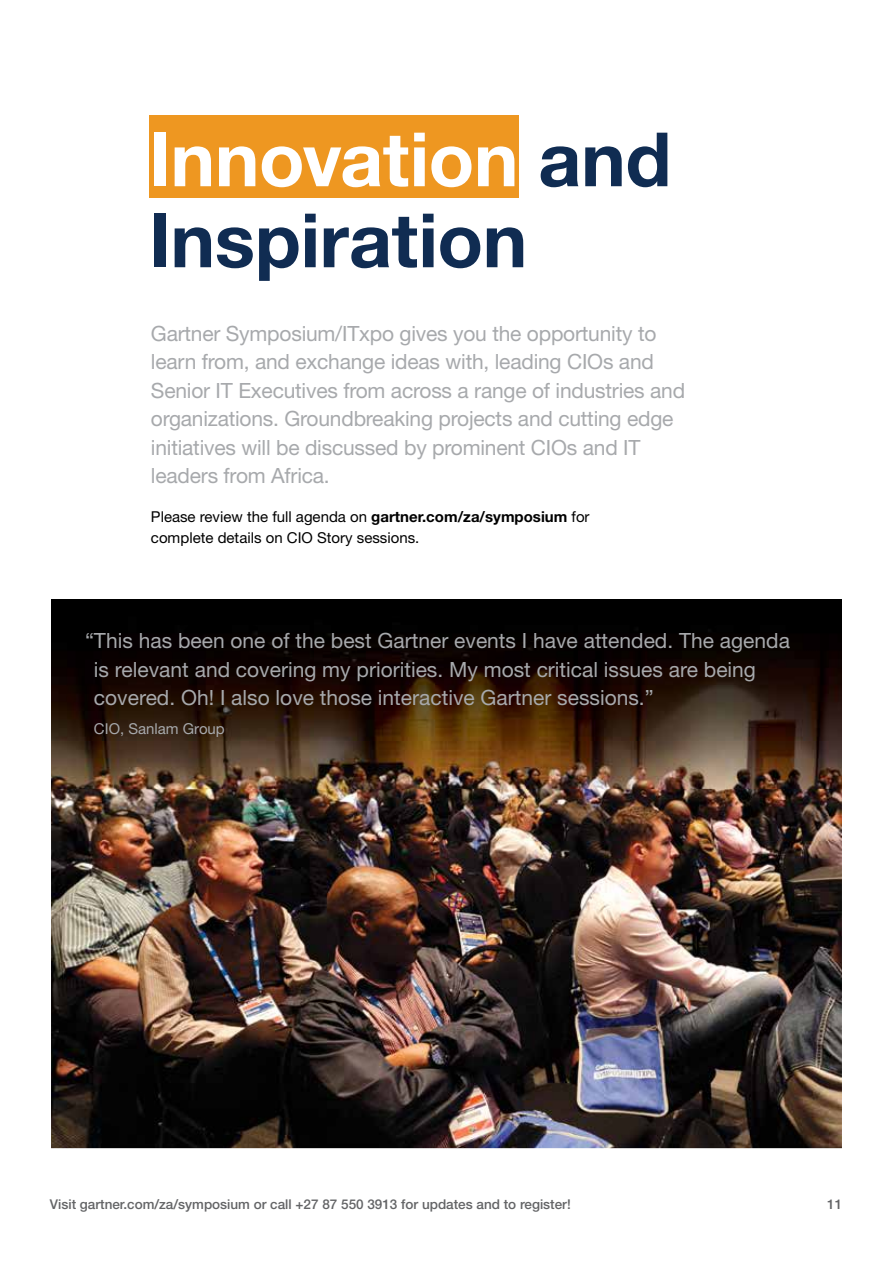
<style>
.page{position:relative;width:893px;height:1263px;background:#fff}
.page>*{position:absolute;margin:0;border:0;box-sizing:border-box;transform-origin:0 0}
.t1{font:700 75px/81px "Helvetica Neue LT";letter-spacing:-.005em;color:#102c52}
.t2{font:21px/28.5px "Helvetica Neue LT";letter-spacing:-.01em;color:#a7a9ac}
.t3{font:15px/21px "Helvetica Neue LT";color:#000}
.t4{font:15px "Helvetica Neue LT";color:#a7a9ac}
.t5{font:500 13.5px "Helvetica Neue LT";color:#636466}
.s1{color:#fff}
.s2{font-weight:700}
</style>
<div class="page">
<div style="left:149px;top:115px;width:369px;height:82px;background:#ee9721"></div>
<img style="left:51px;top:789px;width:791px;height:359px">
<img style="left:51px;top:600px;width:791px;height:189px">
<h1 class="t1" style="left:149px;top:117px;width:524px"><span class="s1">Innovation</span> and<br>Inspiration</h1>
<p class="t2" style="left:151px;top:319px;width:536px">Gartner Symposium/ITxpo gives you the opportunity to learn from, and exchange ideas with, leading CIOs and Senior IT Executives from across a range of industries and organizations. Groundbreaking projects and cutting edge initiatives will be discussed by prominent CIOs and IT leaders from Africa.</p>
<p class="t3" style="left:151px;top:506px;width:440px">Please review the full agenda on <span class="s2">gartner.com/za/symposium</span> for complete details on CIO Story sessions.</p>
<p class="t2" style="left:94px;top:626px;width:697px;text-indent:-9px">“ This has been one of the best Gartner events I have attended. The agenda is relevant and covering my priorities. My most critical issues are being covered. Oh! I also love those interactive Gartner sessions.”</p>
<p class="t4" style="left:94px;top:719px;width:132px">CIO, Sanlam Group</p>
<p class="t5" style="left:50px;top:1196px;width:522px">Visit gartner.com/za/symposium or call +27 87 550 3913 for updates and to register!</p>
<p class="t5" style="left:827px;top:1196px;width:17px">11</p>
</div>
